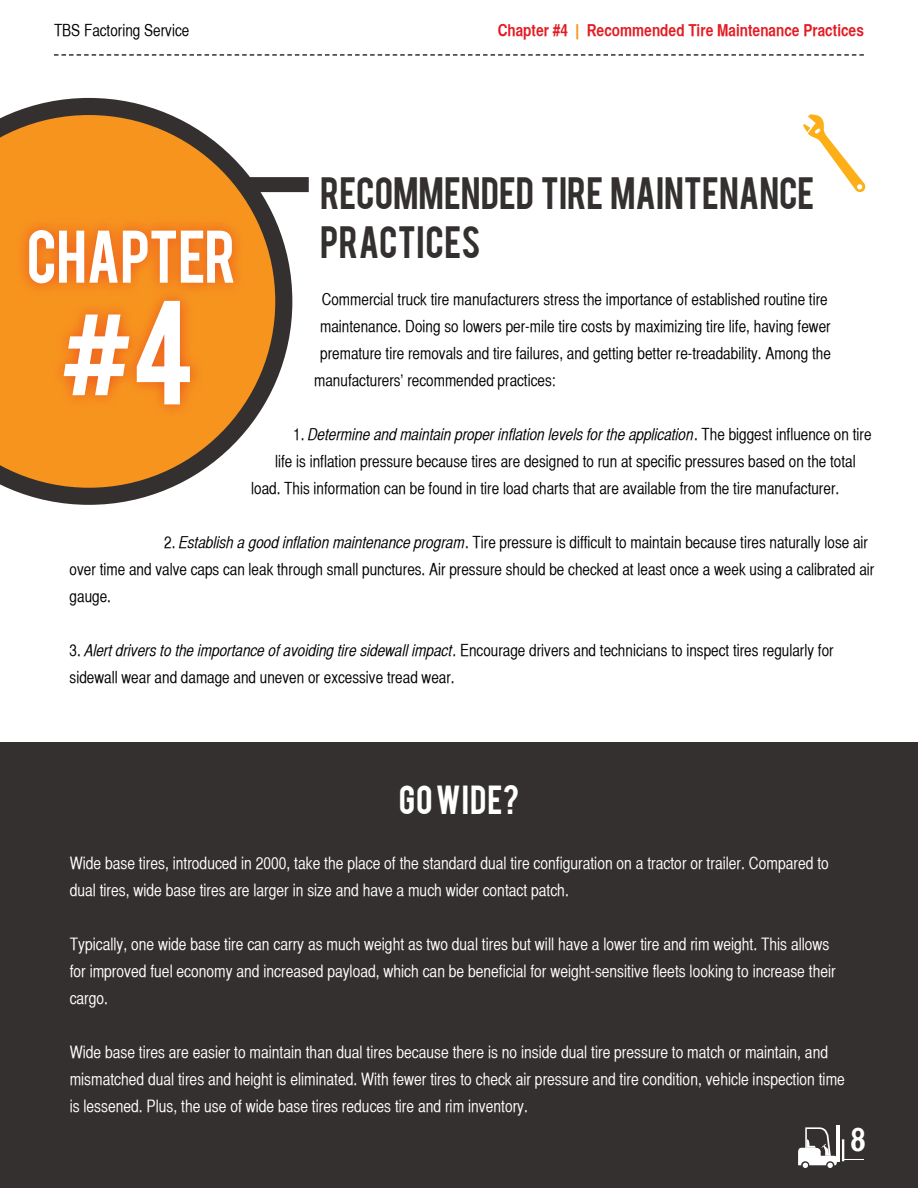
<style>
.page{position:relative;width:918px;height:1188px;background:#fff}
.page>*{position:absolute;margin:0;border:0;box-sizing:border-box;transform-origin:0 0}
.t1{font:35.7px/49.5px "Bebas";color:#34302f}
.t2{font:32.55px "Helvetica CY Bold";color:#fff}
.t3{font:31.95px "Bebas";letter-spacing:.03em;color:#fff}
.t4{font:16.8px/27px "Helvetica CY Plain";color:#fff}
.t5{font:16.5px/27px "Helvetica CY Plain";color:#000}
.t6{font:16.5px "Helvetica CY Oblique";color:#000}
.t7{font:16.5px "Helvetica CY Bold";color:#e31b23}
.s1{color:#f7941e}
.s2{font-family:"Helvetica CY"}
.s3{font-family:"Helvetica CY Plain"}
.s4{font-family:"Helvetica CY Oblique"}
</style>
<div class="page">
<div style="left:0;top:742px;width:918px;height:446px;background:#34302f"></div>
<svg style="left:0;top:98px;width:292px;height:407px"></svg>
<div style="left:243px;top:177px;width:66px;height:15px;background:#34302f"></div>
<svg style="left:54px;top:54px;width:810px;height:2px"></svg>
<hr style="left:837px;top:1126px;width:3px;height:36px;background:#fff">
<svg style="left:798px;top:1127px;width:66px;height:41px"></svg>
<div style="left:50px;top:287px;width:154px;height:132px;background:#f7941e"></div>
<svg style="left:64px;top:301px;width:126px;height:103px"></svg>
<div style="left:15px;top:216px;width:231px;height:81px;background:#e31b23;opacity:.5"></div>
<svg style="left:29px;top:230px;width:204px;height:53px"></svg>
<svg style="left:803px;top:114px;width:63px;height:79px"></svg>
<p class="t5" style="left:54px;top:17px;width:137px">TBS Factoring Service</p>
<p class="t7" style="left:498px;top:20px;width:368px">Chapter #4 <span class="s1">|</span> Recommended Tire Maintenance Practices</p>
<h1 class="t1" style="left:320px;top:166px;width:496px">RECOMMENDED TIRE MAINTENANCE<br>PRACTICES</h1>
<p class="t5" style="left:322px;top:286px;width:508px">Commercial truck tire manufacturers stress the importance of established routine tire</p>
<p class="t5" style="left:320px;top:313px;width:512px">maintenance. Doing so lowers per-mile tire costs by maximizing tire life, having fewer</p>
<p class="t5" style="left:320px;top:340px;width:512px">premature tire removals and tire failures<span class="s2">,</span> and getting better re<span class="s2">-</span>treadability. Among the</p>
<p class="t5" style="left:314px;top:367px;width:243px">manufacturers’ recommended practices:</p>
<p class="t6" style="left:293px;top:425px;width:580px"><span class="s3">1.</span> Determine and maintain proper inflation levels for the application<span class="s3">. The biggest influence on tire</span></p>
<p class="t5" style="left:251px;top:448px;width:606px;text-indent:24px">life is inflation pressure because tires are designed to run at specific pressures based on the total load. This information can be found in tire load charts that are available from the tire manufacturer.</p>
<p class="t5" style="left:70px;top:529px;width:806px;text-indent:94px">2. <span class="s4">Establish a good inflation maintenance program</span>. Tire pressure is difficult to maintain because tires naturally lose air over time and valve caps can leak through small punctures. Air pressure should be checked at least once a week using a calibrated air gauge.</p>
<p class="t5" style="left:70px;top:637px;width:766px">3. <span class="s4">Alert drivers to the importance of avoiding tire sidewall impact</span>. Encourage drivers and technicians to inspect tires regularly for sidewall wear and damage and uneven or excessive tread wear.</p>
<h3 class="t3" style="left:399px;top:776px;width:122px">GO WIDE?</h3>
<p class="t4" style="left:70px;top:849px;width:761px">Wide base tires, introduced in 2000, take the place of the standard dual tire configuration on a tractor or trailer. Compared to dual tires, wide base tires are larger in size and have a much wider contact patch.</p>
<p class="t4" style="left:70px;top:930px;width:768px">Typically, one wide base tire can carry as much weight as two dual tires but will have a lower tire and rim weight. This allows for improved fuel economy and increased payload, which can be beneficial for weight-sensitive fleets looking to increase their cargo.</p>
<p class="t4" style="left:70px;top:1038px;width:777px">Wide base tires are easier to maintain than dual tires because there is no inside dual tire pressure to match or maintain, and mismatched dual tires and height is eliminated. With fewer tires to check air pressure and tire condition, vehicle inspection time is lessened. Plus, the use of wide base tires reduces tire and rim inventory.</p>
<h2 class="t2" style="left:851px;top:1120px;width:16px">8</h2>
</div>
